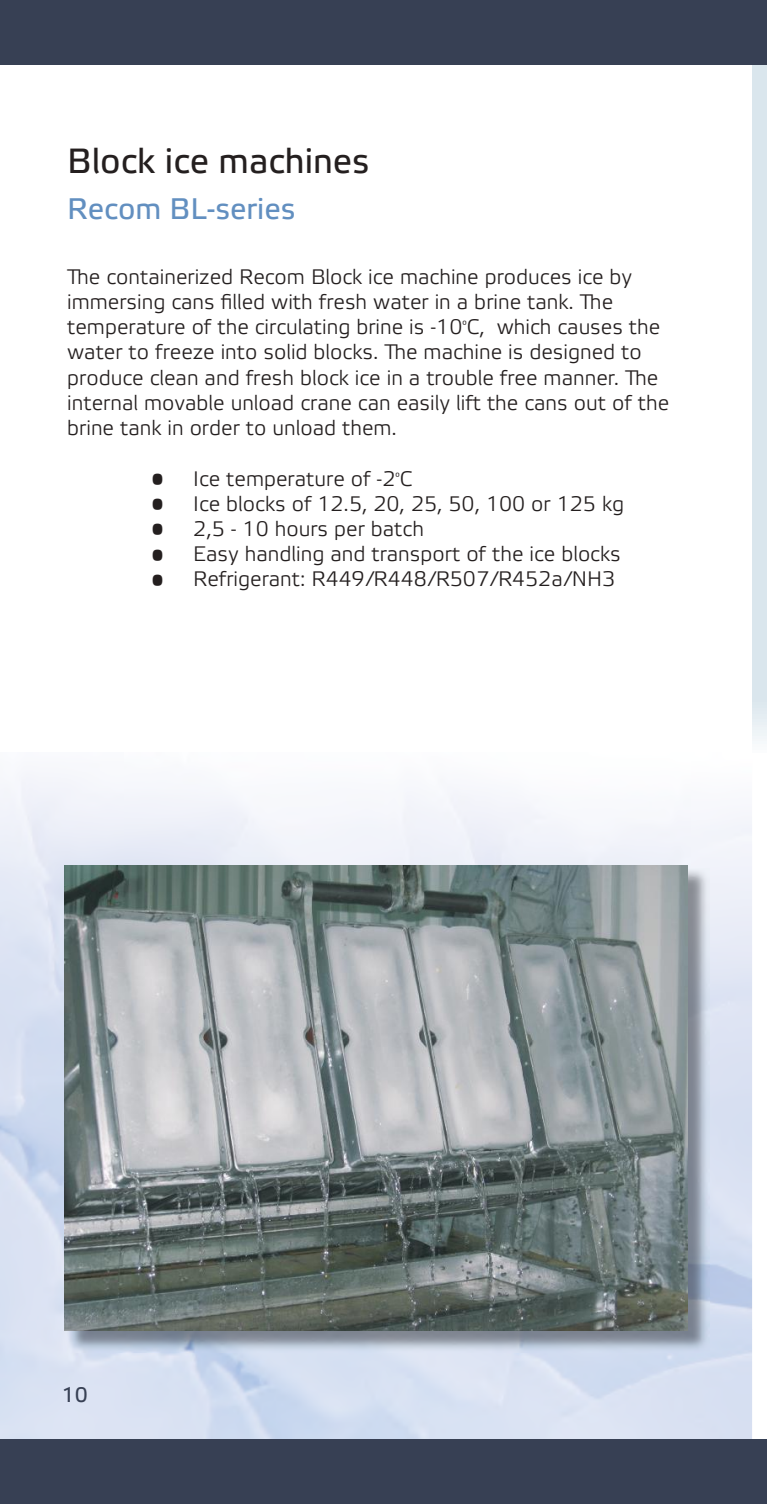
<style>
.page{position:relative;width:767px;height:1504px;background:#fff}
.page>*{position:absolute;margin:0;border:0;box-sizing:border-box;transform-origin:0 0}
.t1{font:35px "Etelka Text Pro";color:#241f1f}
.t2{font:29.75px "Etelka Text Pro";color:#628fc0}
.t3{font:21px/25.2px "Etelka Light Pro";color:#241f1f}
.t4{font:21px "Etelka Text Pro";color:#374054}
</style>
<div class="page">
<img style="left:0;top:774px;width:125px;height:555px">
<div style="left:752px;top:43px;width:14px;height:709px;background:#dae6ed"></div>
<div style="left:0;top:0;width:766px;height:64px;background:#374054"></div>
<div style="left:0;top:1439px;width:766px;height:64px;background:#374054"></div>
<img style="left:68px;top:868px;width:641px;height:484px">
<img style="left:65px;top:865px;width:622px;height:465px">
<h1 class="t1" style="left:67px;top:142px;width:304px">Block ice machines</h1>
<h2 class="t2" style="left:67px;top:192px;width:230px">Recom BL-series</h2>
<p class="t3" style="left:67px;top:265px;width:603px">The containerized Recom Block ice machine produces ice by immersing cans filled with fresh water in a brine tank. The temperature of the circulating brine is -10<sup>°</sup>C, which causes the water to freeze into solid blocks. The machine is designed to produce clean and fresh block ice in a trouble free manner. The internal movable unload crane can easily lift the cans out of the brine tank in order to unload them.</p>
<p class="t3" style="left:193px;top:467px;width:432px">Ice temperature of -2<sup>°</sup>C<br>Ice blocks of 12.5, 20, 25, 50, 100 or 125 kg 2,5 - 10 hours per batch<br>Easy handling and transport of the ice blocks Refrigerant: R449/R448/R507/R452a/NH3</p>
<p class="t3" style="left:151px;top:467px;width:14px;text-align:justify">• • • • •</p>
<p class="t4" style="left:62px;top:1383px;width:28px">10</p>
</div>
